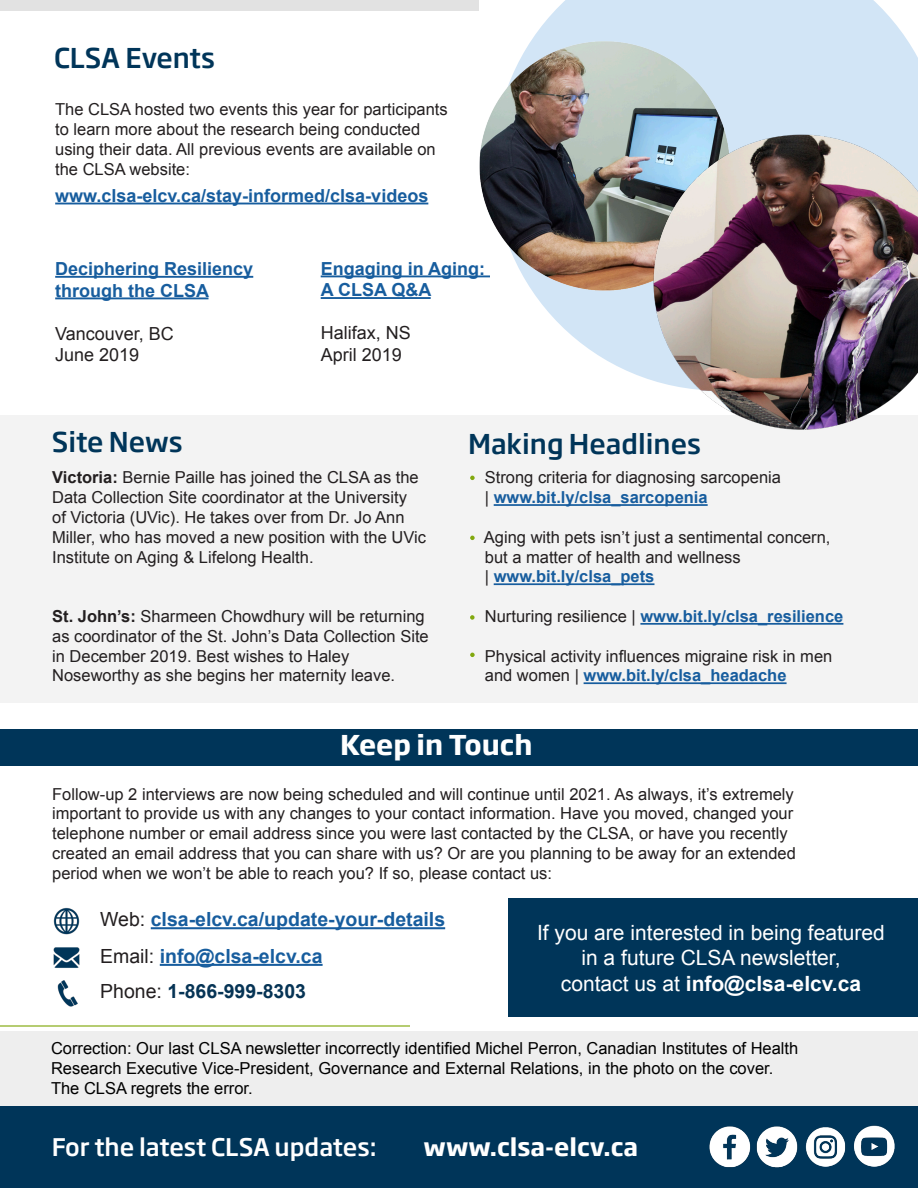
<style>
.page{position:relative;width:918px;height:1188px;background:#fff}
.page>*{position:absolute;margin:0;border:0;box-sizing:border-box;transform-origin:0 0}
.t1{font:500 27px "Soho Gothic Pro";color:#003559}
.t2{font:700 27px "Soho Gothic Pro";color:#fff}
.t3{font:500 24px "Soho Gothic Pro";color:#fff}
.t4{font:700 24px "Soho Gothic Pro";color:#fff}
.t5{font:21px "Arial";color:#fff}
.t6{font:700 21px "Arial";color:#fff}
.t7{font:700 19.5px "Arial";color:#175d9e}
.t8{font:700 19.5px "Arial";color:#063455}
.t9{font:700 18px "Arial";color:#175d9e}
.t10{font:18px "Arial";color:#231f20}
.t11{font:16.5px/19.8px "Arial";color:#231f20}
.t12{font:16.5px "Arial";color:#000}
.t13{font:700 16.5px "Arial";color:#175d9e}
.s1{font-weight:700}
.s2{font-weight:400;color:#231f20}
.s3{font-weight:400}
</style>
<div class="page">
<div style="left:0;top:1031px;width:918px;height:75px;background:#eee"></div>
<div style="left:0;top:415px;width:918px;height:288px;background:#f3f3f3"></div>
<div style="left:0;top:1107px;width:918px;height:81px;background:#003559"></div>
<div style="left:508px;top:898px;width:410px;height:119px;background:#003559"></div>
<img style="left:709px;top:1125px;width:186px;height:43px">
<div style="left:0;top:729px;width:918px;height:37px;background:#003559"></div>
<hr style="left:55px;top:203px;width:373px;height:1px;background:#175d9e">
<hr style="left:494px;top:504px;width:214px;height:2px;background:#175d9e">
<hr style="left:494px;top:583px;width:160px;height:2px;background:#175d9e">
<hr style="left:640px;top:623px;width:203px;height:2px;background:#175d9e">
<hr style="left:584px;top:682px;width:203px;height:2px;background:#175d9e">
<hr style="left:55px;top:276px;width:198px;height:2px;background:#175d9e">
<hr style="left:55px;top:297px;width:154px;height:2px;background:#175d9e">
<hr style="left:321px;top:275px;width:169px;height:2px;background:#175d9e">
<hr style="left:321px;top:297px;width:110px;height:2px;background:#175d9e">
<hr style="left:151px;top:927px;width:294px;height:2px;background:#175d9e">
<svg style="left:470px;top:615px;width:5px;height:5px"></svg>
<svg style="left:470px;top:653px;width:5px;height:4px"></svg>
<svg style="left:470px;top:536px;width:5px;height:4px"></svg>
<svg style="left:470px;top:476px;width:5px;height:4px"></svg>
<svg style="left:537px;top:0;width:381px;height:378px;fill:#d2e5f6"></svg>
<img style="left:470px;top:33px;width:267px;height:268px">
<hr style="left:0;top:1025px;width:410px;height:1px;background:#b5cc71">
<div style="left:0;top:0;width:478px;height:11px;background:#e2e2e2"></div>
<img style="left:53px;top:907px;width:27px;height:28px">
<img style="left:57px;top:980px;width:20px;height:27px">
<img style="left:53px;top:947px;width:27px;height:21px">
<hr style="left:160px;top:964px;width:163px;height:2px;background:#175d9e">
<img style="left:644px;top:127px;width:274px;height:303px">
<p class="t1" style="left:54px;top:37px;width:162px">CLSA Events</p>
<p class="t11" style="left:55px;top:100px;width:394px">The CLSA hosted two events this year for participants</p>
<p class="t11" style="left:55px;top:119px;width:367px">to learn more about the research being conducted</p>
<p class="t11" style="left:55px;top:139px;width:382px">using their data. All previous events are available on</p>
<p class="t11" style="left:55px;top:159px;width:136px">the CLSA website:</p>
<p class="t9" style="left:55px;top:183px;width:375px">www.clsa-elcv.ca/stay-informed/clsa-videos</p>
<p class="t9" style="left:55px;top:257px;width:200px">Deciphering Resiliency</p>
<p class="t9" style="left:55px;top:278px;width:155px">through the CLSA</p>
<p class="t10" style="left:55px;top:322px;width:120px">Vancouver, BC</p>
<p class="t10" style="left:55px;top:343px;width:86px">June 2019</p>
<p class="t1" style="left:52px;top:421px;width:132px">Site News</p>
<p class="t9" style="left:321px;top:256px;width:166px">Engaging in Aging:</p>
<p class="t9" style="left:321px;top:278px;width:112px">A CLSA Q&amp;A</p>
<p class="t10" style="left:321px;top:321px;width:92px">Halifax, NS</p>
<p class="t10" style="left:321px;top:343px;width:83px">April 2019</p>
<p class="t1" style="left:468px;top:422px;width:234px">Making Headlines</p>
<p class="t11" style="left:52px;top:468px;width:368px"><span class="s1">Victoria:</span> Bernie Paille has joined the CLSA as the</p>
<p class="t11" style="left:52px;top:488px;width:375px">Data Collection Site coordinator at the University<br>of Victoria (UVic). He takes over from Dr. Jo Ann<br>Miller, who has moved a new position with the UVic</p>
<p class="t11" style="left:52px;top:547px;width:263px">Institute on Aging &amp; Lifelong Health.</p>
<p class="t11" style="left:52px;top:607px;width:378px"><span class="s1">St. John’s:</span> Sharmeen Chowdhury will be returning as coordinator of the St. John’s Data Collection Site in December 2019. Best wishes to Haley</p>
<p class="t11" style="left:52px;top:666px;width:344px">Noseworthy as she begins her maternity leave.</p>
<p class="t11" style="left:485px;top:468px;width:298px">Strong criteria for diagnosing sarcopenia</p>
<p class="t13" style="left:485px;top:486px;width:224px"><span class="s2">|</span> www.bit.ly/clsa_sarcopenia</p>
<p class="t11" style="left:484px;top:527px;width:348px">Aging with pets isn’t just a sentimental concern,</p>
<p class="t11" style="left:485px;top:547px;width:257px">but a matter of health and wellness</p>
<p class="t13" style="left:485px;top:566px;width:171px"><span class="s2">|</span> www.bit.ly/clsa_pets</p>
<p class="t13" style="left:485px;top:605px;width:360px"><span class="s2">Nurturing resilience |</span> www.bit.ly/clsa_resilience</p>
<p class="t11" style="left:485px;top:646px;width:349px">Physical activity influences migraine risk in men</p>
<p class="t13" style="left:485px;top:665px;width:303px"><span class="s2">and women |</span> www.bit.ly/clsa_headache</p>
<p class="t2" style="left:340px;top:724px;width:194px">Keep in Touch</p>
<p class="t11" style="left:52px;top:784px;width:743px;text-align:justify">Follow-up 2 interviews are now being scheduled and will continue until 2021. As always, it’s extremely important to provide us with any changes to your contact information. Have you moved, changed your telephone number or email address since you were last contacted by the CLSA, or have you recently</p>
<p class="t11" style="left:52px;top:844px;width:745px">created an email address that you can share with us? Or are you planning to be away for an extended period when we won’t be able to reach you? If so, please contact us:</p>
<p class="t7" style="left:100px;top:906px;width:346px"><span class="s2">Web:</span> clsa-elcv.ca/update-your-details</p>
<p class="t7" style="left:100px;top:943px;width:224px"><span class="s2">Email:</span> info@clsa-elcv.ca</p>
<p class="t8" style="left:100px;top:978px;width:207px"><span class="s2">Phone:</span> 1-866-999-8303</p>
<p class="t5" style="left:537px;top:919px;width:349px">If you are interested in being featured</p>
<p class="t5" style="left:581px;top:944px;width:261px">in a future CLSA newsletter,</p>
<p class="t6" style="left:561px;top:969px;width:302px"><span class="s3">contact us at</span> info@clsa-elcv.ca</p>
<p class="t12" style="left:51px;top:1037px;width:749px">Correction: Our last CLSA newsletter incorrectly identified Michel Perron, Canadian Institutes of Health</p>
<p class="t12" style="left:51px;top:1057px;width:724px">Research Executive Vice-President, Governance and External Relations, in the photo on the cover.</p>
<p class="t12" style="left:51px;top:1077px;width:203px">The CLSA regrets the error.</p>
<p class="t3" style="left:52px;top:1128px;width:326px">For the latest CLSA updates:</p>
<p class="t4" style="left:424px;top:1128px;width:216px">www.clsa-elcv.ca</p>
</div>
